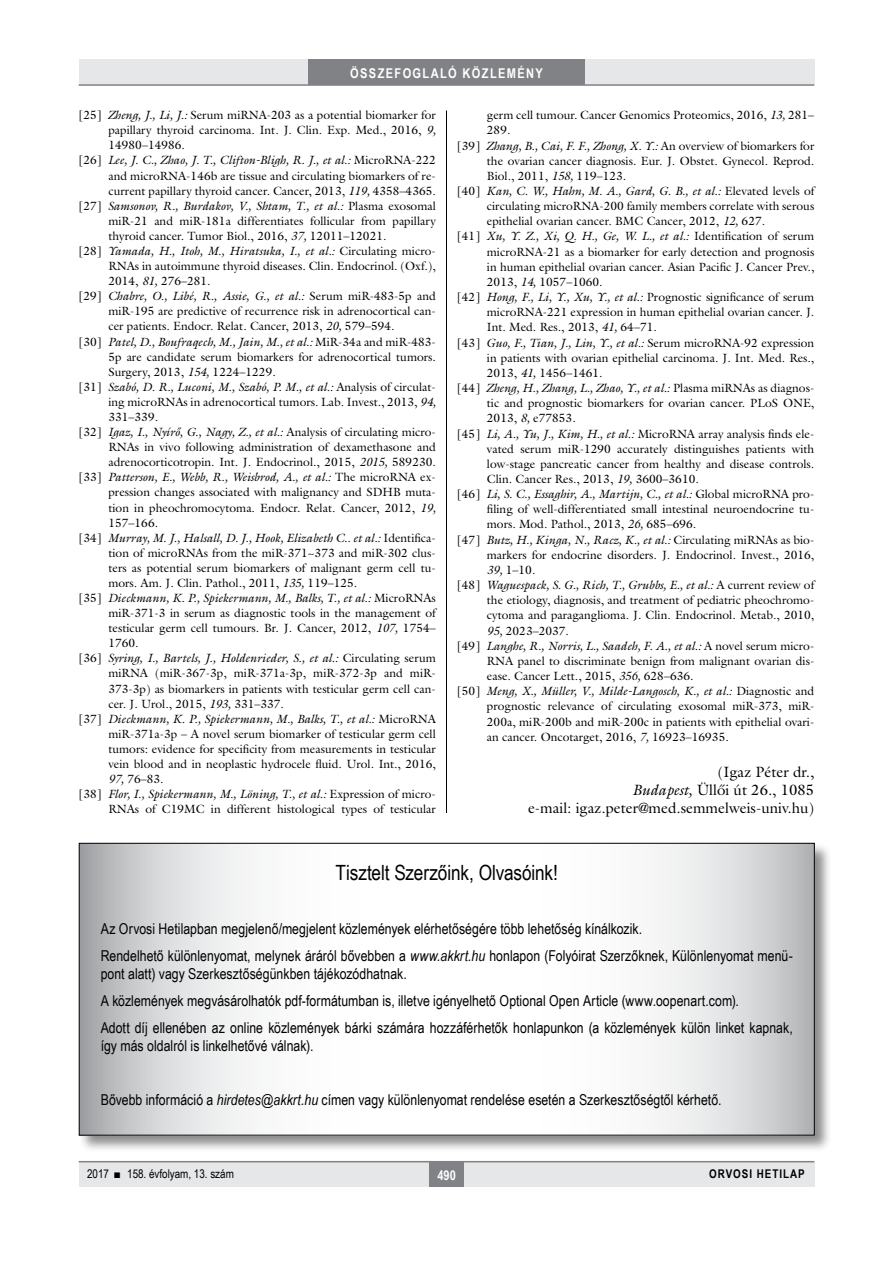
<style>
.page{position:relative;width:893px;height:1263px;background:#fff}
.page>*{position:absolute;margin:0;border:0;box-sizing:border-box;transform-origin:0 0}
.t1{font:21px "Arial Narrow";letter-spacing:-.005em;color:#000}
.t2{font:15px/18px "Arial Narrow";color:#000}
.irodalom_szerzo{font:15px "Galliard Reg";color:#000}
.t3{font:700 13.5px "Arial Narrow";letter-spacing:.1em;color:#fff}
.t4{font:12px/15.1px "Galliard Reg";color:#000;text-align:justify}
.t5{font:12px "Arial Narrow";color:#000}
.t6{font:700 12px "Arial Narrow";letter-spacing:.08em;color:#000}
.s1{font-style:italic}
</style>
<div class="page">
<div style="left:79px;top:1161px;width:735px;height:25px;background:#e6e7e8"></div>
<hr style="left:79px;top:1161px;width:735px;height:1px;background:#808285">
<div style="left:430px;top:1161px;width:34px;height:25px;background:#808285"></div>
<div style="left:79px;top:60px;width:735px;height:25px;background:#e6e7e8"></div>
<div style="left:308px;top:60px;width:277px;height:25px;background:#808285"></div>
<hr style="left:79px;top:84px;width:735px;height:2px;background:#808285">
<hr style="left:446px;top:111px;width:1px;height:1026px;background:#000">
<div style="left:78px;top:842px;width:754px;height:311px;background:#000;opacity:.45"></div>
<svg style="left:81px;top:845px;width:732px;height:288px"></svg>
<p class="t3" style="left:350px;top:63px;width:194px">ÖSSZEFOGLALÓ KÖZLEMÉNY</p>
<p class="t4" style="left:108px;top:107px;width:329px;text-indent:-30px">[25] <span class="s1">Zheng, J., Li, J.:</span> Serum miRNA-203 as a potential biomarker for papillary thyroid carcinoma. Int. J. Clin. Exp. Med., 2016, <span class="s1">9, </span>14980–14986.</p>
<p class="t4" style="left:108px;top:153px;width:329px;text-indent:-30px">[26] <span class="s1">Lee, J. C., Zhao, J. T., Clifton-Bligh, R. J., et al.:</span> MicroRNA-222 and microRNA-146b are tissue and circulating biomarkers of re&shy;current papillary thyroid cancer. Cancer, 2013, <span class="s1">119,</span> 4358–4365.</p>
<p class="t4" style="left:108px;top:198px;width:329px;text-indent:-30px">[27] <span class="s1">Samsonov, R., Burdakov, V., Shtam, T., et al.:</span> Plasma exosomal miR-21 and miR-181a differentiates follicular from papillary thyroid cancer. Tumor Biol., 2016, <span class="s1">37,</span> 12011–12021.</p>
<p class="t4" style="left:108px;top:243px;width:329px;text-align:left;text-indent:-30px">[28] <span class="s1">Yamada, H., Itoh, M., Hiratsuka, I., et al.:</span> Circulating micro-<br>RNAs in autoimmune thyroid diseases. Clin. Endocrinol. (Oxf.),<br>2014, <span class="s1">81,</span> 276–281.</p>
<p class="t4" style="left:108px;top:288px;width:329px;text-indent:-30px">[29] <span class="s1">Chabre, O., Libé, R., Assie, G., et al.:</span> Serum miR-483-5p and miR-195 are predictive of recurrence risk in adrenocortical can&shy;cer patients. Endocr. Relat. Cancer, 2013, <span class="s1">20,</span> 579–594.</p>
<p class="t4" style="left:108px;top:334px;width:329px;text-indent:-30px">[30] <span class="s1">Patel, D., Boufraqech, M., Jain, M., et al.:</span> MiR-34a and miR-483- 5p are candidate serum biomarkers for adrenocortical tumors.<br>Surgery, 2013, <span class="s1">154,</span> 1224–1229.</p>
<p class="t4" style="left:108px;top:379px;width:329px;text-indent:-30px">[31] <span class="s1">Szabó, D. R., Luconi, M., Szabó, P. M., et al.:</span> Analysis of circulat&shy;ing microRNAs in adrenocortical tumors. Lab. Invest., 2013, <span class="s1">94, </span>331–339.</p>
<p class="t4" style="left:108px;top:424px;width:329px;text-indent:-30px">[32] <span class="s1">Igaz, I., Nyírő, G., Nagy, Z., et al.:</span> Analysis of circulating micro-RNAs in vivo following administration of dexamethasone and adrenocorticotropin. Int. J. Endocrinol., 2015, <span class="s1">2015,</span> 589230.</p>
<p class="t4" style="left:108px;top:469px;width:329px;text-indent:-30px">[33] <span class="s1">Patterson, E., Webb, R., Weisbrod, A., et al.:</span> The microRNA ex&shy;pression changes associated with malignancy and SDHB muta&shy;tion in pheochromocytoma. Endocr. Relat. Cancer, 2012, <span class="s1">19, </span>157–166.</p>
<p class="t4" style="left:108px;top:530px;width:329px;text-indent:-30px">[34] <span class="s1">Murray, M. J., Halsall, D. J., Hook, Elizabeth C.. et al.:</span> Identifica&shy;tion of microRNAs from the miR-371~373 and miR-302 clus&shy;ters as potential serum biomarkers of malignant germ cell tu&shy;mors. Am. J. Clin. Pathol., 2011, <span class="s1">135,</span> 119–125.</p>
<p class="t4" style="left:108px;top:590px;width:329px;text-indent:-30px">[35] <span class="s1">Dieckmann, K. P., Spiekermann, M., Balks, T., et al.:</span> MicroRNAs miR-371-3 in serum as diagnostic tools in the management of testicular germ cell tumours. Br. J. Cancer, 2012, <span class="s1">107,</span> 1754– 1760.</p>
<p class="t4" style="left:108px;top:651px;width:329px;text-indent:-30px">[36] <span class="s1">Syring, I., Bartels, J., Holdenrieder, S., et al.:</span> Circulating serum miRNA (miR-367-3p, miR-371a-3p, miR-372-3p and miR-373-3p) as biomarkers in patients with testicular germ cell can&shy;cer. J. Urol., 2015, <span class="s1">193,</span> 331–337.</p>
<p class="t4" style="left:108px;top:711px;width:329px;text-indent:-30px">[37] <span class="s1">Dieckmann, K. P., Spiekermann, M., Balks, T., et al.:</span> MicroRNA miR-371a-3p – A novel serum biomarker of testicular germ cell tumors: evidence for specificity from measurements in testicular vein blood and in neoplastic hydrocele fluid. Urol. Int., 2016, <span class="s1">97,</span> 76–83.</p>
<p class="t4" style="left:79px;top:786px;width:359px;text-align:right">[38] <span class="s1">Flor, I., Spiekermann, M., Löning, T., et al.:</span> Expression of micro-<br>RNAs of C19MC in different histological types of testicular</p>
<p class="t4" style="left:487px;top:107px;width:329px">germ cell tumour. Cancer Genomics Proteomics, 2016, <span class="s1">13,</span> 281–<br>289.</p>
<p class="t4" style="left:487px;top:138px;width:329px;text-indent:-30px">[39] <span class="s1">Zhang, B., Cai, F. F., Zhong, X. Y.:</span> An overview of biomarkers for the ovarian cancer diagnosis. Eur. J. Obstet. Gynecol. Reprod.<br>Biol., 2011, <span class="s1">158,</span> 119–123.</p>
<p class="t4" style="left:487px;top:183px;width:329px;text-indent:-30px">[40] <span class="s1">Kan, C. W., Hahn, M. A., Gard, G. B., et al.:</span> Elevated levels of circulating microRNA-200 family members correlate with serous epithelial ovarian cancer. BMC Cancer, 2012, <span class="s1">12,</span> 627.</p>
<p class="t4" style="left:487px;top:229px;width:329px;text-indent:-30px">[41] <span class="s1">Xu, Y. Z., Xi, Q. H., Ge, W. L., et al.:</span> Identification of serum microRNA-21 as a biomarker for early detection and prognosis in human epithelial ovarian cancer. Asian Pacific J. Cancer Prev., 2013, <span class="s1">14,</span> 1057–1060.</p>
<p class="t4" style="left:487px;top:289px;width:329px;text-indent:-30px">[42] <span class="s1">Hong, F., Li, Y., Xu, Y., et al.:</span> Prognostic significance of serum microRNA-221 expression in human epithelial ovarian cancer. J.<br>Int. Med. Res., 2013, <span class="s1">41,</span> 64–71.</p>
<p class="t4" style="left:487px;top:335px;width:329px;text-indent:-30px">[43] <span class="s1">Guo, F., Tian, J., Lin, Y., et al.:</span> Serum microRNA-92 expression in patients with ovarian epithelial carcinoma. J. Int. Med. Res., 2013, <span class="s1">41,</span> 1456–1461.</p>
<p class="t4" style="left:487px;top:380px;width:329px;text-indent:-30px">[44] <span class="s1">Zheng, H., Zhang, L., Zhao, Y., et al.:</span> Plasma miRNAs as diagnos&shy;tic and prognostic biomarkers for ovarian cancer. PLoS ONE, 2013, <span class="s1">8,</span> e77853.</p>
<p class="t4" style="left:487px;top:426px;width:329px;text-indent:-30px">[45] <span class="s1">Li, A., Yu, J., Kim, H., et al.:</span> MicroRNA array analysis finds ele&shy;vated serum miR-1290 accurately distinguishes patients with low-stage pancreatic cancer from healthy and disease controls.<br>Clin. Cancer Res., 2013, <span class="s1">19,</span> 3600–3610.</p>
<p class="t4" style="left:487px;top:486px;width:329px;text-indent:-30px">[46] <span class="s1">Li, S. C., Essaghir, A., Martijn, C., et al.:</span> Global microRNA pro&shy;filing of well-differentiated small intestinal neuroendocrine tu&shy;mors. Mod. Pathol., 2013, <span class="s1">26,</span> 685–696.</p>
<p class="t4" style="left:487px;top:532px;width:329px;text-indent:-30px">[47] <span class="s1">Butz, H., Kinga, N., Racz, K., et al.:</span> Circulating miRNAs as bio&shy;markers for endocrine disorders. J. Endocrinol. Invest., 2016, <span class="s1">39,</span> 1–10.</p>
<p class="t4" style="left:487px;top:577px;width:329px;text-indent:-30px">[48] <span class="s1">Waguespack, S. G., Rich, T., Grubbs, E., et al.:</span> A current review of the etiology, diagnosis, and treatment of pediatric pheochromo&shy;cytoma and paraganglioma. J. Clin. Endocrinol. Metab., 2010, <span class="s1">95,</span> 2023–2037.</p>
<p class="t4" style="left:487px;top:638px;width:329px;text-indent:-30px">[49] <span class="s1">Langhe, R., Norris, L., Saadeh, F. A., et al.:</span> A novel serum micro-RNA panel to discriminate benign from malignant ovarian dis&shy;ease. Cancer Lett., 2015, <span class="s1">356,</span> 628–636.</p>
<p class="t4" style="left:487px;top:683px;width:329px;text-indent:-30px">[50] <span class="s1">Meng, X., Müller, V., Milde-Langosch, K., et al.:</span> Diagnostic and prognostic relevance of circulating exosomal miR-373, miR-200a, miR-200b and miR-200c in patients with epithelial ovari&shy;an cancer. Oncotarget, 2016, <span class="s1">7,</span> 16923–16935.</p>
<p class="irodalom_szerzo" style="left:718px;top:762px;width:98px">(Igaz Péter dr.,</p>
<p class="irodalom_szerzo" style="left:632px;top:781px;width:184px"><span class="s1">Budapest,</span> Üllői út 26., 1085</p>
<p class="irodalom_szerzo" style="left:528px;top:799px;width:288px">e-mail: igaz.peter@med.semmelweis-univ.hu)</p>
<p class="t1" style="left:336px;top:857px;width:224px">Tisztelt Szerzőink, Olvasóink!</p>
<p class="t2" style="left:101px;top:919px;width:543px">Az Orvosi Hetilapban megjelenő/megjelent közlemények elérhetőségére több lehetőség kínálkozik.</p>
<p class="t2" style="left:101px;top:946px;width:694px">Rendelhető különlenyomat, melynek áráról bővebben a <span class="s1">www.akkrt.hu</span> honlapon (Folyóirat Szerzőknek, Különlenyomat menü&shy;pont alatt) vagy Szerkesztőségünkben tájékozódhatnak.</p>
<p class="t2" style="left:101px;top:991px;width:640px">A közlemények megvásárolhatók pdf-formátumban is, illetve igényelhető Optional Open Article (www.oopenart.com).</p>
<p class="t2" style="left:101px;top:1018px;width:693px">Adott díj ellenében az online közlemények bárki számára hozzáférhetők honlapunkon (a közlemények külön linket kapnak, így más oldalról is linkelhetővé válnak).</p>
<p class="t2" style="left:101px;top:1090px;width:622px">Bővebb információ a <span class="s1">hirdetes@akkrt.hu</span> címen vagy különlenyomat rendelése esetén a Szerkesztőségtől kérhető.</p>
<p class="t5" style="left:87px;top:1165px;width:148px">2017 ■ 158. évfolyam, 13. szám</p>
<p class="t3" style="left:437px;top:1165px;width:20px">490</p>
<p class="t6" style="left:709px;top:1165px;width:97px">ORVOSI HETILAP</p>
</div>
